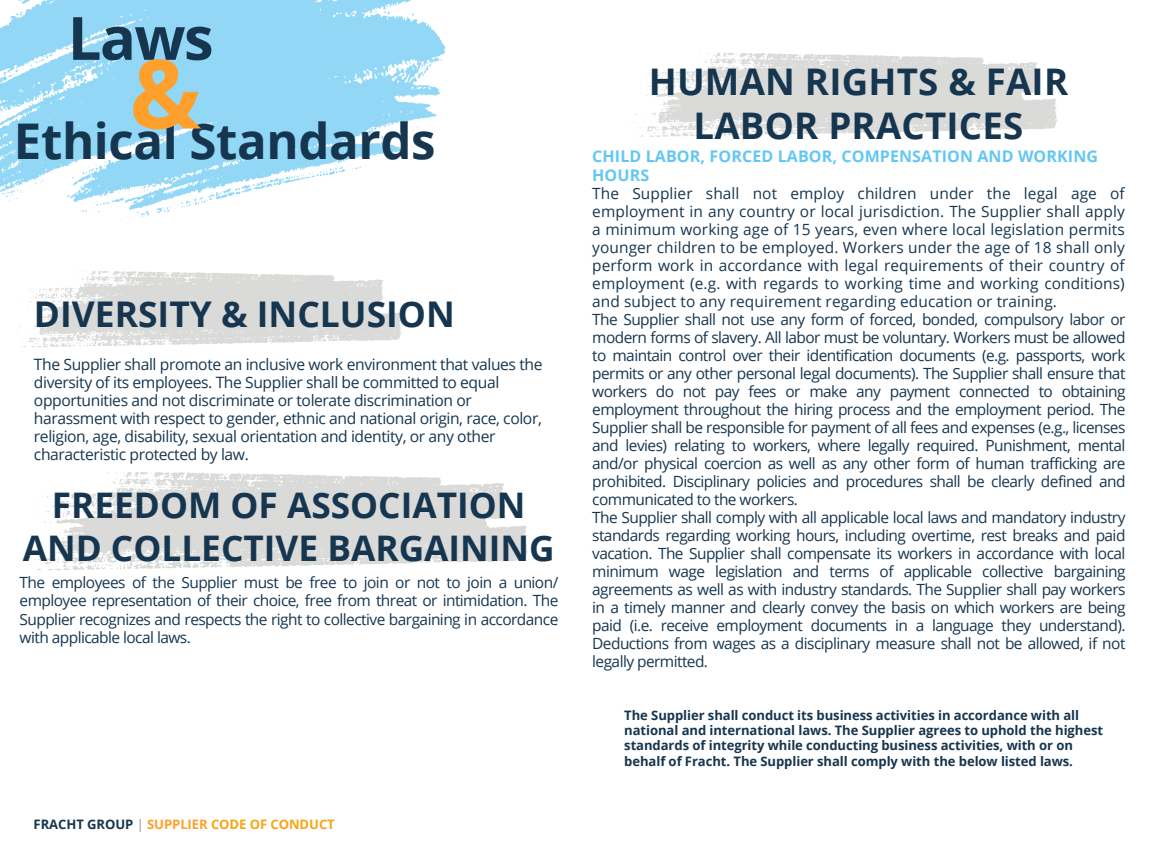
<style>
.page{position:relative;width:1152px;height:864px;background:#fff}
.page>*{position:absolute;margin:0;border:0;box-sizing:border-box;transform-origin:0 0}
.t1{font:700 95.7px "Open Sans";color:#ff9f2c}
.t2{font:700 59.7px "Open Sans";color:#163650}
.t3{font:700 49.2px "Open Sans";letter-spacing:-.01em;color:#163650}
.t4{font:700 36.6px/43.8px "Open Sans";letter-spacing:.005em;color:#163650;text-align:center}
.t5{font:700 35.4px "Open Sans";color:#163650}
.t6{font:700 35.25px/42.3px "Open Sans";color:#163650;text-align:center}
.t7{font:700 16.05px/19.2px "Open Sans";letter-spacing:.005em;color:#64c7f3}
.t8{font:15.6px/18px "Open Sans";letter-spacing:-.025em;color:#163650}
.t9{font:15.45px/18px "Open Sans";letter-spacing:-.035em;color:#163650;text-align:justify}
.t10{font:700 13.05px/15.3px "Open Sans";letter-spacing:-.005em;color:#163650}
.t11{font:700 13.05px "Open Sans";letter-spacing:-.005em;color:#f7a512}
.s1{color:#163650}
.s2{color:#b3b2b2}
.s3{color:#ff9f2c}
</style>
<div class="page">
<svg style="left:0;top:0;width:446px;height:221px;fill:#92d7f6"></svg>
<svg style="left:17px;top:271px;width:384px;height:77px"></svg>
<svg style="left:634px;top:53px;width:423px;height:84px"></svg>
<svg style="left:26px;top:472px;width:502px;height:99px;fill:#dadad9"></svg>
<p class="t2" style="left:68px;top:-4px;width:147px">Laws</p>
<p class="t1" style="left:129px;top:26px;width:73px">&amp;</p>
<p class="t3" style="left:14px;top:106px;width:423px">Ethical Standards</p>
<p class="t5" style="left:34px;top:290px;width:422px">DIVERSITY &amp; INCLUSION</p>
<p class="t8" style="left:34px;top:355px;width:510px">The Supplier shall promote an inclusive work environment that values the diversity of its employees. The Supplier shall be committed to equal opportunities and not discriminate or tolerate discrimination or harassment with respect to gender, ethnic and national origin, race, color, religion, age, disability, sexual orientation and identity, or any other characteristic protected by law.</p>
<p class="t6" style="left:23px;top:484px;width:534px">FREEDOM OF ASSOCIATION<br>AND COLLECTIVE BARGAINING</p>
<p class="t9" style="left:20px;top:572px;width:540px;line-height:18.5px">The employees of the Supplier must be free to join or not to join a union/ employee representation of their choice, free from threat or intimidation. The Supplier recognizes and respects the right to collective bargaining in accordance with applicable local laws.</p>
<p class="t11" style="left:34px;top:815px;width:303px"><span class="s1">FRACHT GROUP</span> <span class="s2">|</span> <span class="s3">SUPPLIER</span> CODE OF CONDUCT</p>
<p class="t4" style="left:649px;top:59px;width:421px">HUMAN RIGHTS &amp; FAIR<br>LABOR PRACTICES</p>
<p class="t7" style="left:592px;top:146px;width:507px">CHILD LABOR, FORCED LABOR, COMPENSATION AND WORKING<br>HOURS</p>
<p class="t9" style="left:592px;top:184px;width:534px">The Supplier shall not employ children under the legal age of employment in any country or local jurisdiction. The Supplier shall apply a minimum working age of 15 years, even where local legislation permits younger children to be employed. Workers under the age of 18 shall only perform work in accordance with legal requirements of their country of employment (e.g. with regards to working time and working conditions) and subject to any requirement regarding education or training.</p>
<p class="t9" style="left:592px;top:310px;width:535px">The Supplier shall not use any form of forced, bonded, compulsory labor or modern forms of slavery. All labor must be voluntary. Workers must be allowed to maintain control over their identification documents (e.g. passports, work permits or any other personal legal documents). The Supplier shall ensure that workers do not pay fees or make any payment connected to obtaining employment throughout the hiring process and the employment period. The Supplier shall be responsible for payment of all fees and expenses (e.g., licenses and levies) relating to workers, where legally required. Punishment, mental and/or physical coercion as well as any other form of human trafficking are prohibited. Disciplinary policies and procedures shall be clearly defined and communicated to the workers.</p>
<p class="t9" style="left:592px;top:508px;width:535px">The Supplier shall comply with all applicable local laws and mandatory industry standards regarding working hours, including overtime, rest breaks and paid vacation. The Supplier shall compensate its workers in accordance with local minimum wage legislation and terms of applicable collective bargaining agreements as well as with industry standards. The Supplier shall pay workers in a timely manner and clearly convey the basis on which workers are being paid (i.e. receive employment documents in a language they understand).<br>Deductions from wages as a disciplinary measure shall not be allowed, if not legally permitted.</p>
<p class="t10" style="left:624px;top:707px;width:480px">The Supplier shall conduct its business activities in accordance with all national and international laws. The Supplier agrees to uphold the highest standards of integrity while conducting business activities, with or on behalf of Fracht. The Supplier shall comply with the below listed laws.</p>
</div>
